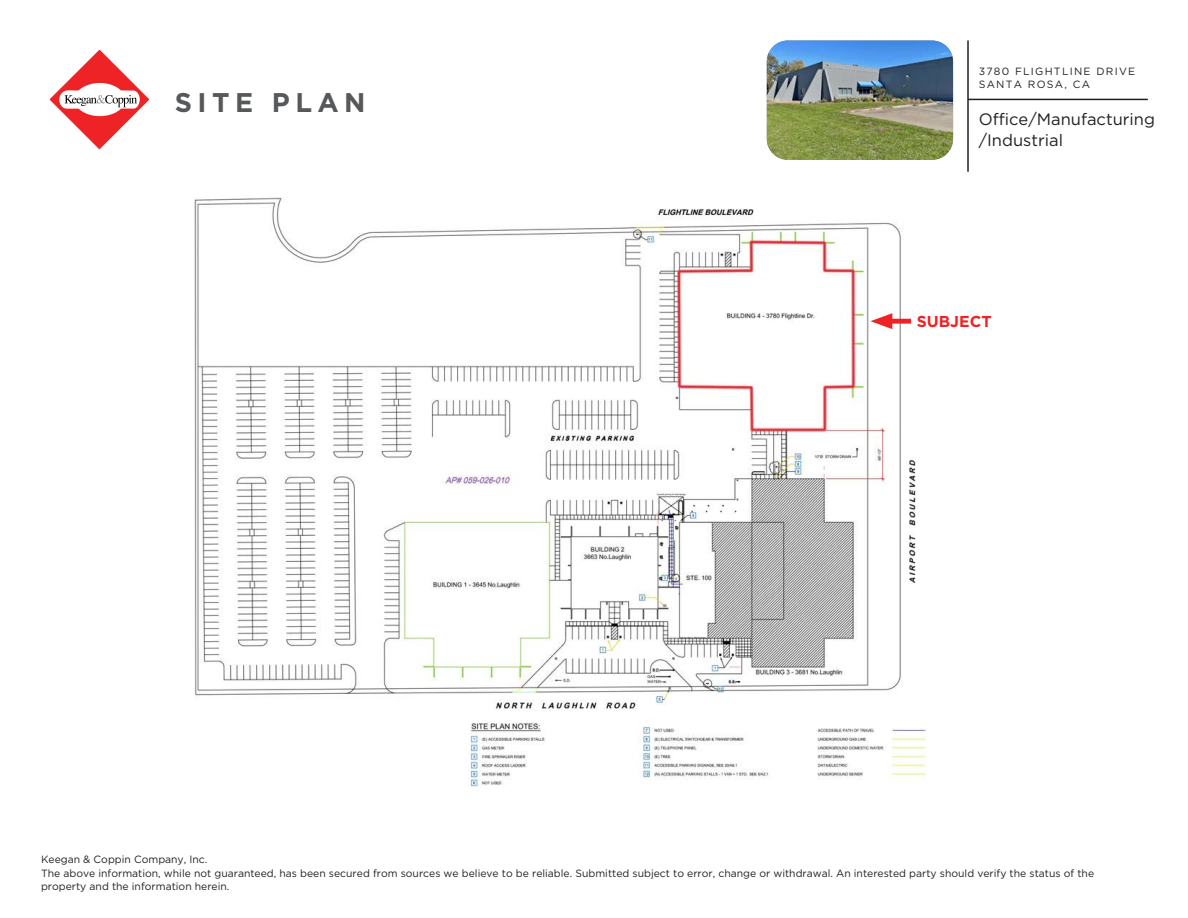
<style>
.page{position:relative;width:1188px;height:918px;background:#fff}
.page>*{position:absolute;margin:0;border:0;box-sizing:border-box;transform-origin:0 0}
.page_title{font:700 27px "Gotham";letter-spacing:.2em;color:#57585a}
.t1{font:16.5px/21px "Gotham";color:#231f20}
.t2{font:700 15.75px "Gotham";color:#ee2326}
.t3{font:10.5px/13.5px "Gotham";color:#231f20}
.t4{font:10.5px/12.6px "Gotham";letter-spacing:.12em;color:#231f20}
</style>
<div class="page">
<img style="left:194px;top:198px;width:731px;height:588px">
<div style="left:884px;top:319px;width:27px;height:5px;background:#ee2326"></div>
<svg style="left:870px;top:313px;width:22px;height:16px"></svg>
<hr style="left:968px;top:99px;width:180px;height:1px;background:#231f20">
<hr style="left:967px;top:40px;width:2px;height:132px;background:#231f20">
<img style="left:767px;top:40px;width:186px;height:120px">
<svg style="left:50px;top:50px;width:99px;height:99px"></svg>
<p class="page_title" style="left:175px;top:86px;width:192px">SITE PLAN</p>
<p class="t4" style="left:979px;top:65px;width:158px">3780 FLIGHTLINE DRIVE<br>SANTA ROSA, CA</p>
<h2 class="t1" style="left:979px;top:108px;width:178px">Office/Manufacturing /Industrial</h2>
<p class="t2" style="left:917px;top:313px;width:76px">SUBJECT</p>
<p class="t3" style="left:41px;top:853px;width:1055px">Keegan &amp; Coppin Company, Inc.<br>The above information, while not guaranteed, has been secured from sources we believe to be reliable. Submitted subject to error, change or withdrawal. An interested party should verify the status of the property and the information herein.</p>
</div>
